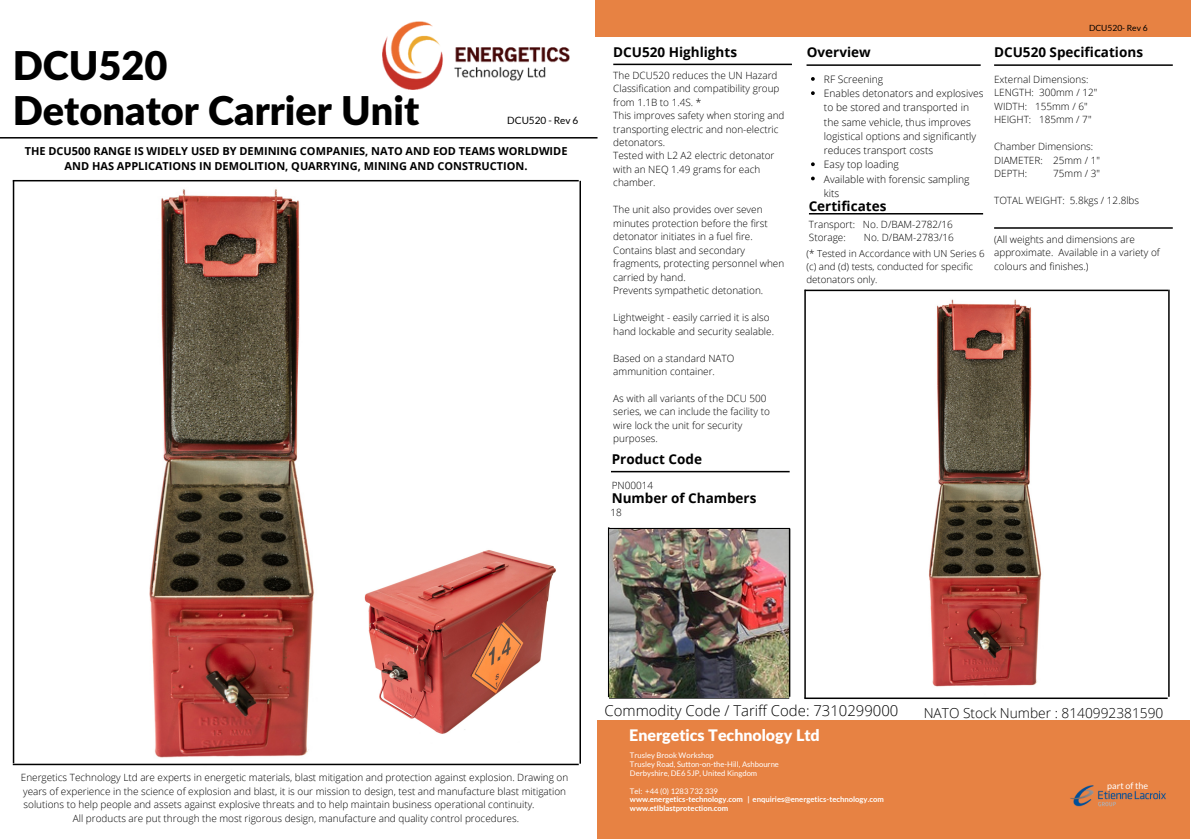
<style>
.page{position:relative;width:1191px;height:839px;background:#fff}
.page>*{position:absolute;margin:0;border:0;box-sizing:border-box;transform-origin:0 0}
.t1{font:900 39.6px/45px "Lato Latin";color:#000}
.t2{font:900 16px "Lato Latin";color:#fff}
.t3{font:300 15px "Open Sans";color:#000}
.t4{font:300 13.8px "Open Sans";color:#000}
.t5{font:700 13.6px "Open Sans";color:#000}
.t6{font:700 11px/15px "Open Sans";color:#000;text-align:center}
.t7{font:300 10.2px/14.2px "Open Sans";color:#000}
.t8{font:300 10px/13.4px "Open Sans";color:#000}
.t9{font:10px "Lato";color:#000}
.t10{font:300 9.8px/13.2px "Open Sans";color:#000}
.t11{font:9px "Lato";color:#fff}
.t12{font:8.4px "Lato";color:#000}
.t13{font:7.6px/9px "Lato";color:#fff}
.t14{font:700 7.6px/9px "Lato";color:#fff}
</style>
<div class="page">
<div style="left:596px;top:0;width:595px;height:36px;background:#e78243"></div>
<hr style="left:613px;top:64px;width:179px;height:1px;background:#000">
<hr style="left:807px;top:64px;width:174px;height:2px;background:#000">
<hr style="left:994px;top:64px;width:179px;height:2px;background:#000">
<hr style="left:994px;top:227px;width:179px;height:2px;background:#000">
<hr style="left:611px;top:471px;width:179px;height:1px;background:#000">
<hr style="left:608px;top:528px;width:182px;height:1px;background:#000">
<hr style="left:609px;top:697px;width:180px;height:1px;background:#000">
<hr style="left:809px;top:213px;width:174px;height:1px;background:#000">
<hr style="left:608px;top:527px;width:1px;height:170px;background:#000">
<img style="left:609px;top:529px;width:180px;height:168px">
<hr style="left:804px;top:697px;width:364px;height:2px;background:#000">
<hr style="left:805px;top:289px;width:363px;height:2px;background:#000">
<hr style="left:789px;top:528px;width:1px;height:168px;background:#000">
<hr style="left:804px;top:289px;width:2px;height:409px;background:#000">
<hr style="left:1168px;top:289px;width:2px;height:407px;background:#000">
<img style="left:929px;top:299px;width:113px;height:388px">
<svg style="left:811px;top:77px;width:4px;height:4px"></svg>
<svg style="left:811px;top:91px;width:4px;height:4px"></svg>
<svg style="left:811px;top:162px;width:4px;height:4px"></svg>
<svg style="left:811px;top:177px;width:4px;height:3px"></svg>
<img style="left:382px;top:22px;width:188px;height:67px">
<img style="left:145px;top:179px;width:300px;height:587px">
<img style="left:358px;top:546px;width:198px;height:197px">
<hr style="left:13px;top:180px;width:566px;height:1px;background:#000">
<hr style="left:13px;top:763px;width:566px;height:2px;background:#000">
<hr style="left:580px;top:181px;width:1px;height:582px;background:#000">
<hr style="left:13px;top:180px;width:1px;height:583px;background:#000">
<hr style="left:0;top:137px;width:598px;height:1px;background:#000">
<div style="left:597px;top:720px;width:593px;height:118px;background:#e78243"></div>
<img style="left:1070px;top:785px;width:96px;height:22px">
<h1 class="t1" style="left:13px;top:45px;width:408px">DCU520<br>Detonator Carrier Unit</h1>
<p class="t9" style="left:507px;top:114px;width:73px">DCU520 - Rev 6</p>
<p class="t6" style="left:25px;top:143px;width:544px">THE DCU500 RANGE IS WIDELY USED BY DEMINING COMPANIES, NATO AND EOD TEAMS WORLDWIDE<br>AND HAS APPLICATIONS IN DEMOLITION, QUARRYING, MINING AND CONSTRUCTION.</p>
<p class="t12" style="left:1089px;top:22px;width:60px">DCU520- Rev 6</p>
<h3 class="t5" style="left:613px;top:43px;width:125px">DCU520 Highlights</h3>
<h3 class="t5" style="left:807px;top:43px;width:65px">Overview</h3>
<h3 class="t5" style="left:994px;top:43px;width:150px">DCU520 Specifications</h3>
<p class="t8" style="left:994px;top:72px;width:105px">External Dimensions:<br>LENGTH: 300mm / 12"<br>WIDTH: 155mm / 6"<br>HEIGHT: 185mm / 7"</p>
<p class="t8" style="left:994px;top:140px;width:107px">Chamber Dimensions:<br>DIAMETER: 25mm / 1"<br>DEPTH:</p>
<p class="t8" style="left:613px;top:68px;width:173px">The DCU520 reduces the UN Hazard<br>Classification and compatibility group from 1.1B to 1.4S. *<br>This improves safety when storing and transporting electric and non-electric detonators.<br>Tested with L2 A2 electric detonator with an NEQ 1.49 grams for each chamber.</p>
<p class="t8" style="left:613px;top:203px;width:173px">The unit also provides over seven minutes protection before the first detonator initiates in a fuel fire.<br>Contains blast and secondary fragments, protecting personnel when carried by hand.<br>Prevents sympathetic detonation.</p>
<p class="t8" style="left:613px;top:310px;width:162px">Lightweight - easily carried it is also hand lockable and security sealable.</p>
<p class="t8" style="left:613px;top:351px;width:123px">Based on a standard NATO ammunition container.</p>
<p class="t8" style="left:613px;top:391px;width:158px">As with all variants of the DCU 500 series, we can include the facility to wire lock the unit for security purposes.</p>
<p class="t7" style="left:824px;top:72px;width:161px">RF Screening<br>Enables detonators and explosives to be stored and transported in the same vehicle, thus improves logistical options and significantly reduces transport costs<br>Easy top loading<br>Available with forensic sampling kits</p>
<p class="t8" style="left:1053px;top:166px;width:48px">75mm / 3"</p>
<p class="t8" style="left:994px;top:193px;width:147px">TOTAL WEIGHT: 5.8kgs / 12.8lbs</p>
<p class="t8" style="left:994px;top:232px;width:167px">(All weights and dimensions are approximate. Available in a variety of colours and finishes.)</p>
<h3 class="t5" style="left:809px;top:196px;width:79px">Certificates</h3>
<p class="t8" style="left:809px;top:217px;width:146px">Transport: No. D/BAM-2782/16<br>Storage:</p>
<p class="t8" style="left:864px;top:231px;width:92px">No. D/BAM-2783/16</p>
<p class="t10" style="left:807px;top:246px;width:180px">(* Tested in Accordance with UN Series 6 (c) and (d) tests, conducted for specific detonators only.</p>
<h3 class="t5" style="left:612px;top:449px;width:92px">Product Code</h3>
<p class="t8" style="left:612px;top:478px;width:43px">PN00014</p>
<h3 class="t5" style="left:612px;top:489px;width:146px">Number of Chambers</h3>
<p class="t8" style="left:610px;top:505px;width:13px">18</p>
<p class="t8" style="left:21px;top:770px;width:549px">Energetics Technology Ltd are experts in energetic materials, blast mitigation and protection against explosion. Drawing on</p>
<p class="t8" style="left:23px;top:784px;width:545px">years of experience in the science of explosion and blast, it is our mission to design, test and manufacture blast mitigation</p>
<p class="t8" style="left:24px;top:797px;width:513px">solutions to help people and assets against explosive threats and to help maintain business operational continuity.</p>
<p class="t8" style="left:73px;top:811px;width:448px">All products are put through the most rigorous design, manufacture and quality control procedures.</p>
<h3 class="t3" style="left:605px;top:700px;width:295px">Commodity Code / Tariff Code: 7310299000</h3>
<h2 class="t2" style="left:629px;top:728px;width:192px">Energetics Technology Ltd</h2>
<p class="t13" style="left:630px;top:750px;width:151px">Trusley Brook Workshop<br>Trusley Road, Sutton-on-the-Hill, Ashbourne<br>Derbyshire, DE6 5JP, United Kingdom</p>
<p class="t13" style="left:630px;top:786px;width:90px">Tel: +44 (0) 1283 732 339</p>
<p class="t14" style="left:630px;top:795px;width:255px">www.energetics-technology.com | enquiries@energetics-technology.com www.etlblastprotection.com</p>
<h3 class="t4" style="left:924px;top:703px;width:241px">NATO Stock Number : 8140992381590</h3>
<p class="t11" style="left:1107px;top:779px;width:42px">part of the</p>
</div>
